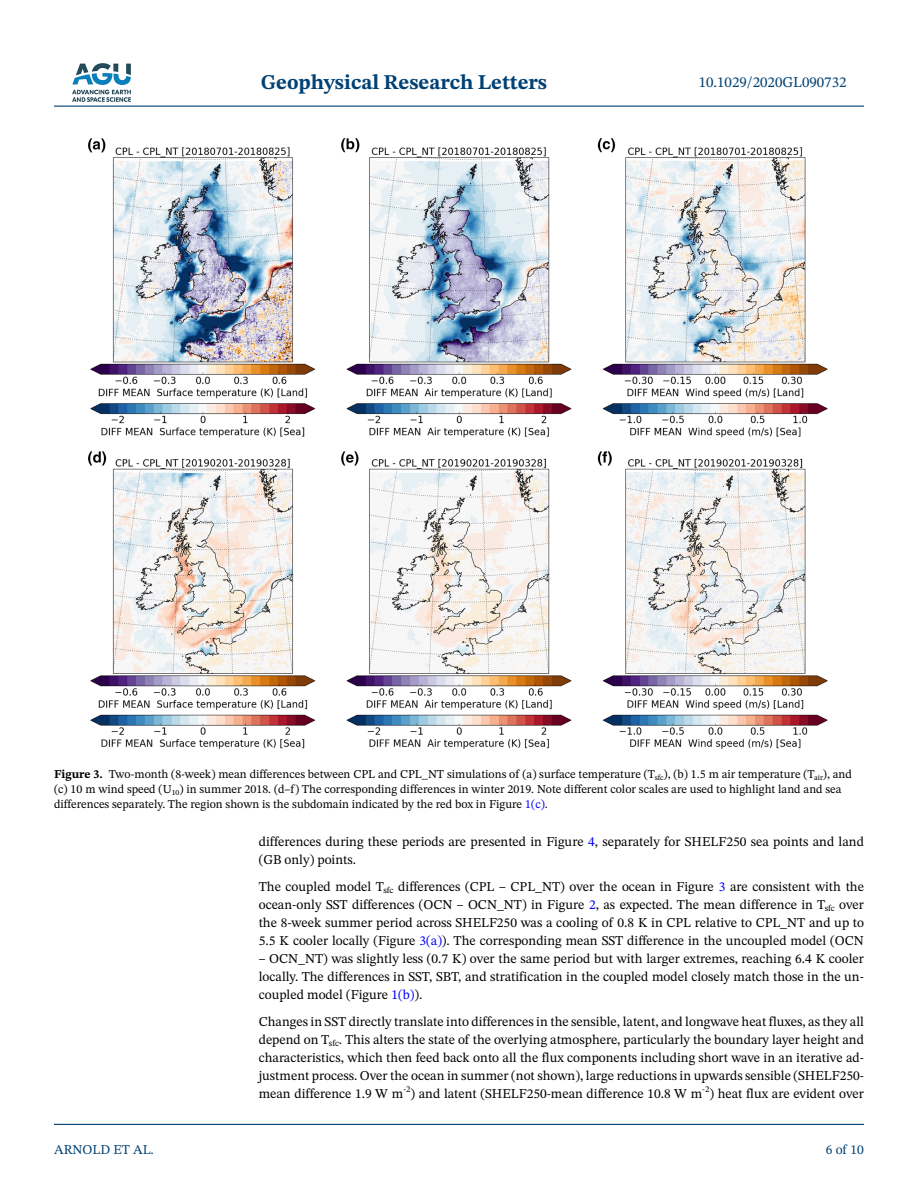
<style>
.page{position:relative;width:918px;height:1188px;background:#fff}
.page>*{position:absolute;margin:0;border:0;box-sizing:border-box;transform-origin:0 0}
.t1{font:700 21px "STIX Two Text";color:#004174}
.t2{font:15px "STIX Two Text";color:#004174}
.t3{font:13.5px/18px "STIX Two Text";color:#000;text-align:justify}
.t4{font:13.5px "STIX Two Text";color:#004174}
.t5{font:12px/15px "STIX Two Text";color:#000}
.s1{font-weight:700}
.s2{color:#00f}
</style>
<div class="page">
<hr style="left:54px;top:106px;width:810px;height:1px;background:#004174">
<hr style="left:54px;top:1124px;width:810px;height:1px;background:#004174">
<img style="left:72px;top:63px;width:59px;height:39px">
<img style="left:88px;top:138px;width:740px;height:611px">
<h1 class="t1" style="left:261px;top:67px;width:288px">Geophysical Research Letters</h1>
<p class="t2" style="left:699px;top:72px;width:149px">10.1029/2020GL090732</p>
<p class="t5" style="left:54px;top:767px;width:800px"><span class="s1">Figure 3.</span> Two-month (8-week) mean differences between CPL and CPL_NT simulations of (a) surface temperature (T<sub>sfc</sub>), (b) 1.5 m air temperature (T<sub>air</sub>), and (c) 10 m wind speed (U<sub>10</sub>) in summer 2018. (d–f) The corresponding differences in winter 2019. Note different color scales are used to highlight land and sea differences separately. The region shown is the subdomain indicated by the red box in Figure <span class="s2">1(c)</span>.</p>
<p class="t4" style="left:54px;top:1140px;width:101px">ARNOLD ET AL.</p>
<p class="t3" style="left:259px;top:832px;width:607px">differences during these periods are presented in Figure <span class="s2">4</span>, separately for SHELF250 sea points and land (GB only) points.</p>
<p class="t3" style="left:259px;top:877px;width:607px">The coupled model T<sub>sfc</sub> differences (CPL – CPL_NT) over the ocean in Figure <span class="s2">3</span> are consistent with the ocean-only SST differences (OCN – OCN_NT) in Figure <span class="s2">2</span>, as expected. The mean difference in T<sub>sfc</sub> over the 8-week summer period across SHELF250 was a cooling of 0.8 K in CPL relative to CPL_NT and up to 5.5 K cooler locally (Figure <span class="s2">3(a)</span>). The corresponding mean SST difference in the uncoupled model (OCN</p>
<p class="t3" style="left:259px;top:949px;width:607px">– OCN_NT) was slightly less (0.7 K) over the same period but with larger extremes, reaching 6.4 K cooler locally. The differences in SST, SBT, and stratification in the coupled model closely match those in the un&shy;coupled model (Figure <span class="s2">1(b)</span>).</p>
<p class="t3" style="left:259px;top:1012px;width:607px">Changes in SST directly translate into differences in the sensible, latent, and longwave heat fluxes, as they all depend on T<sub>sfc</sub>. This alters the state of the overlying atmosphere, particularly the boundary layer height and characteristics, which then feed back onto all the flux components including short wave in an iterative ad&shy;justment process. Over the ocean in summer (not shown), large reductions in upwards sensible (SHELF250- mean difference 1.9 W m<sup>-2</sup>) and latent (SHELF250-mean difference 10.8 W m<sup>-2</sup>) heat flux are evident over</p>
<p class="t4" style="left:826px;top:1140px;width:40px">6 of 10</p>
</div>
